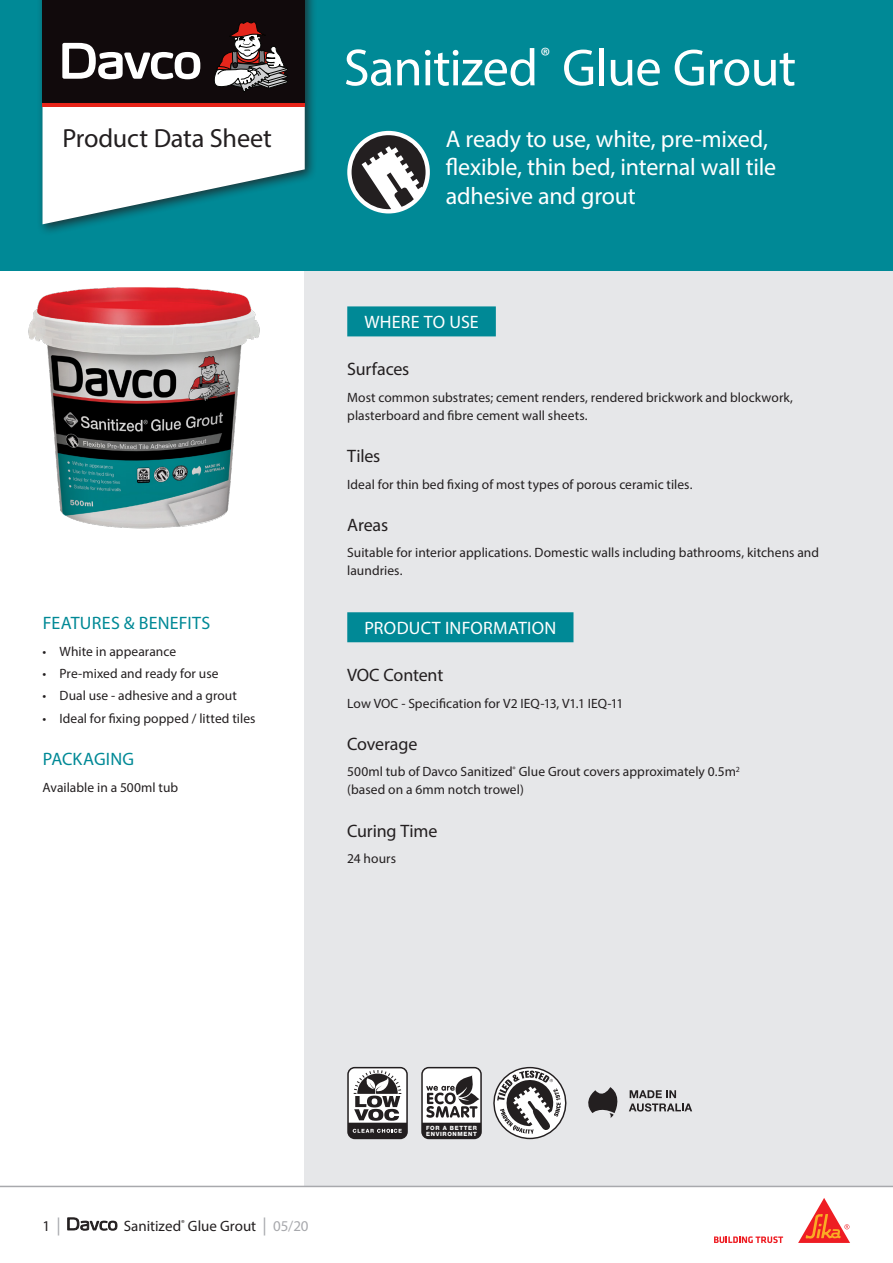
<style>
.page{position:relative;width:893px;height:1263px;background:#fff}
.page>*{position:absolute;margin:0;border:0;box-sizing:border-box;transform-origin:0 0}
.HEADLINE{font:52.5px "Myriad Pro";letter-spacing:-.015em;color:#fff}
.HEADLINE-2{font:26.25px "Myriad Pro";letter-spacing:-.01em;color:#231f20}
.t1{font:24px/28.5px "Myriad Pro";letter-spacing:-.01em;color:#fff}
.SUBHEAD{font:18px "Myriad Pro";letter-spacing:-.01em;color:#231f20}
.SECTION_HEADER{font:18px "Myriad Pro";letter-spacing:.015em;color:#fff}
.SUBHEAD-2{font:18px "Myriad Pro";letter-spacing:.015em;color:#008996}
.t2{font:15px "Myriad Pro";color:#231f20}
.BODY{font:13.5px/18px "Myriad Pro";letter-spacing:.005em;color:#231f20}
.BULLET{font:13.5px "Myriad Pro";letter-spacing:.005em;color:#231f20}
.t3{font:800 5.85px/5.8px "Helvetica Neue";letter-spacing:.11em;color:#fff}
.s1{font-size:18px;color:#a8a9ad}
.s2{color:#a8a9ad}
</style>
<div class="page">
<img style="left:28px;top:287px;width:232px;height:242px">
<div style="left:305px;top:271px;width:588px;height:915px;background:#e6e7e9"></div>
<div style="left:0;top:0;width:893px;height:271px;background:#008996"></div>
<div style="left:347px;top:131px;width:83px;height:82px;background:#fff;border-radius:50%"></div>
<svg style="left:352px;top:135px;width:74px;height:74px"></svg>
<div style="left:347px;top:306px;width:149px;height:30px;background:#008996"></div>
<div style="left:347px;top:612px;width:226px;height:30px;background:#008996"></div>
<div style="left:37px;top:0;width:280px;height:236px;background:#231f20;opacity:.75"></div>
<svg style="left:43px;top:106px;width:262px;height:118px"></svg>
<div style="left:43px;top:0;width:262px;height:103px;background:#110a0c"></div>
<svg style="left:214px;top:22px;width:74px;height:70px"></svg>
<svg style="left:62px;top:42px;width:139px;height:38px"></svg>
<hr style="left:43px;top:103px;width:262px;height:3px;background:#e72419">
<div style="left:347px;top:1067px;width:61px;height:72px;background:linear-gradient(to right,#231f20,#231f20);border-radius:7px"></div>
<svg style="left:353px;top:1129px;width:49px;height:4px"></svg>
<svg style="left:349px;top:1068px;width:57px;height:55px;background:#a7a6a6"></svg>
<svg style="left:629px;top:1090px;width:63px;height:21px"></svg>
<svg style="left:588px;top:1087px;width:30px;height:31px"></svg>
<svg style="left:493px;top:1067px;width:73px;height:72px"></svg>
<div style="left:421px;top:1067px;width:61px;height:72px;background:#231f20;border-radius:7px"></div>
<svg style="left:423px;top:1068px;width:57px;height:55px"></svg>
<svg style="left:67px;top:1217px;width:50px;height:13px"></svg>
<hr style="left:0;top:1186px;width:893px;height:1px;background:#a8a9ad">
<svg style="left:714px;top:1236px;width:69px;height:7px"></svg>
<svg style="left:798px;top:1198px;width:52px;height:45px"></svg>
<p class="HEADLINE-2" style="left:62px;top:122px;width:211px">Product Data Sheet</p>
<p class="SUBHEAD-2" style="left:43px;top:612px;width:169px">FEATURES &amp; BENEFITS</p>
<p class="BULLET" style="left:43px;top:643px;width:135px">• White in appearance</p>
<p class="BULLET" style="left:43px;top:665px;width:178px">• Pre-mixed and ready for use</p>
<p class="BULLET" style="left:43px;top:688px;width:196px">• Dual use - adhesive and a grout</p>
<p class="BULLET" style="left:43px;top:710px;width:214px">• Ideal for fixing popped / litted tiles</p>
<p class="SUBHEAD-2" style="left:43px;top:748px;width:93px">PACKAGING</p>
<p class="BODY" style="left:43px;top:778px;width:137px">Available in a 500ml tub</p>
<p class="HEADLINE" style="left:344px;top:35px;width:454px">Sanitized<sup>®</sup> Glue Grout</p>
<p class="t1" style="left:446px;top:124px;width:332px">A ready to use, white, pre-mixed, flexible, thin bed, internal wall tile adhesive and grout</p>
<p class="SECTION_HEADER" style="left:364px;top:311px;width:116px">WHERE TO USE</p>
<p class="SUBHEAD" style="left:347px;top:358px;width:64px">Surfaces</p>
<p class="BODY" style="left:347px;top:388px;width:447px">Most common substrates; cement renders, rendered brickwork and blockwork, plasterboard and fibre cement wall sheets.</p>
<p class="SUBHEAD" style="left:347px;top:445px;width:35px">Tiles</p>
<p class="BODY" style="left:347px;top:475px;width:347px">Ideal for thin bed fixing of most types of porous ceramic tiles.</p>
<p class="SUBHEAD" style="left:347px;top:514px;width:42px">Areas</p>
<p class="BODY" style="left:347px;top:544px;width:473px">Suitable for interior applications. Domestic walls including bathrooms, kitchens and laundries.</p>
<p class="SECTION_HEADER" style="left:364px;top:616px;width:194px">PRODUCT INFORMATION</p>
<p class="SUBHEAD" style="left:347px;top:664px;width:98px">VOC Content</p>
<p class="BODY" style="left:347px;top:694px;width:278px">Low VOC - Specification for V2 IEQ-13, V1.1 IEQ-11</p>
<p class="SUBHEAD" style="left:347px;top:733px;width:72px">Coverage</p>
<p class="BODY" style="left:347px;top:763px;width:394px">500ml tub of Davco Sanitized<sup>®</sup> Glue Grout covers approximately 0.5m<sup>2 </sup>(based on a 6mm notch trowel)</p>
<p class="SUBHEAD" style="left:347px;top:819px;width:92px">Curing Time</p>
<p class="BODY" style="left:347px;top:849px;width:50px">24 hours</p>
<p class="t2" style="left:43px;top:1216px;width:20px">1 <span class="s1">|</span></p>
<p class="t2" style="left:124px;top:1216px;width:186px">Sanitized<sup>®</sup> Glue Grout <span class="s1">|</span> <span class="s2">05/20</span></p>
<p class="t3" style="left:426px;top:1125px;width:52px">FOR A BETTER<br>ENVIRONMENT</p>
</div>
